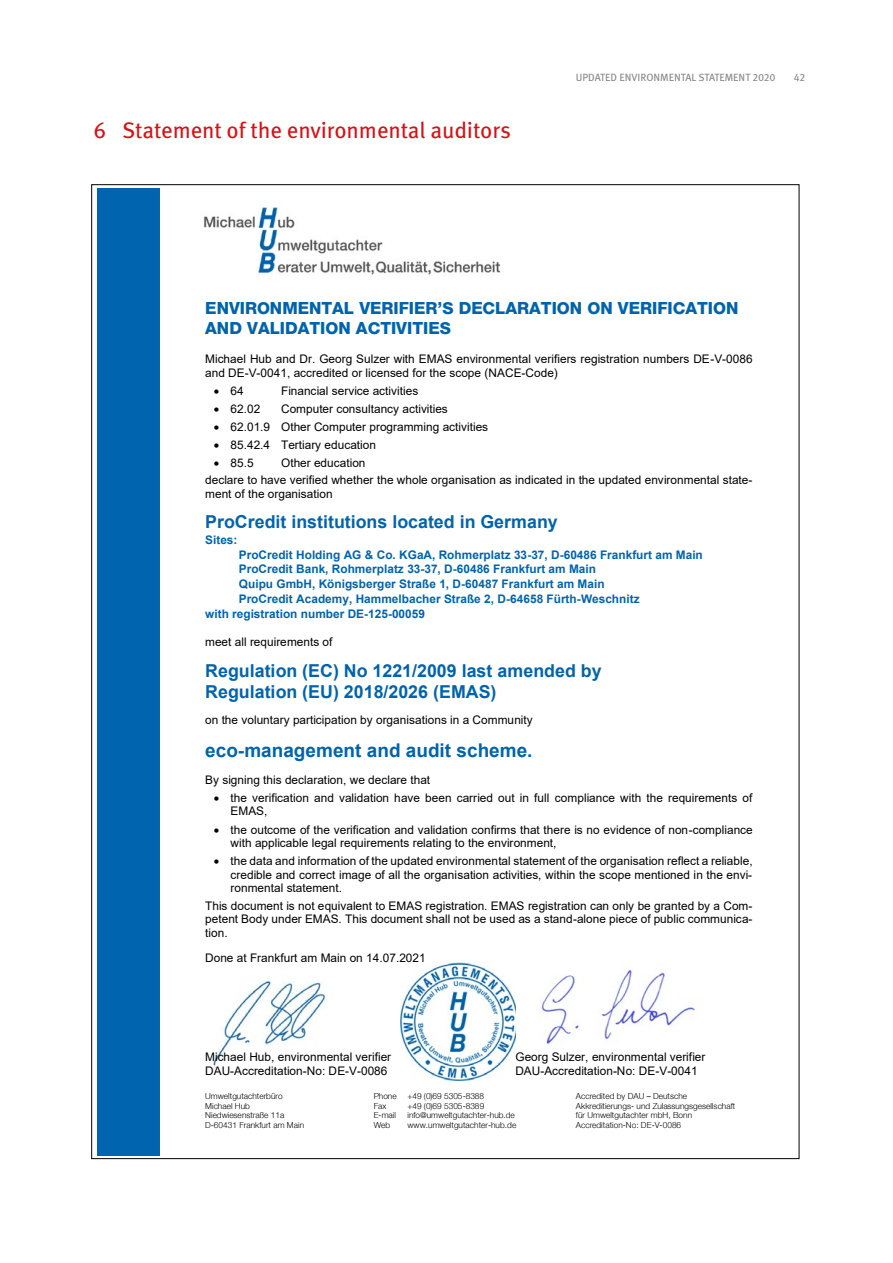
<style>
.page{position:relative;width:893px;height:1263px;background:#fff}
.page>*{position:absolute;margin:0;border:0;box-sizing:border-box;transform-origin:0 0}
.t1{font:22.5px "Meta Pro";letter-spacing:-.005em;color:#d51317}
.t2{font:700 18.9px "Arial";color:#0064ad}
.t3{font:700 17.85px/20.5px "Arial";color:#0064ad}
.t4{font:800 16.65px/19.6px "Helvetica Neue";color:#0064ad}
.t5{font:11.85px/13.6px "Arial";color:#000}
.t6{font:700 11.85px "Arial";color:#0064ad}
.t7{font:10.5px "Meta Pro";color:#878787}
.t8{font:300 8.25px "Helvetica Neue";color:#000}
</style>
<div class="page">
<img style="left:203px;top:206px;width:298px;height:69px">
<img style="left:401px;top:963px;width:115px;height:117px">
<img style="left:213px;top:980px;width:113px;height:86px">
<img style="left:541px;top:969px;width:154px;height:75px">
<div style="left:97px;top:188px;width:62px;height:967px;background:#0064ae"></div>
<h1 class="t1" style="left:94px;top:116px;width:419px">6 Statement of the environmental auditors</h1>
<p class="t7" style="left:576px;top:70px;width:201px">UPDATED ENVIRONMENTAL STATEMENT 2020</p>
<p class="t7" style="left:794px;top:70px;width:13px">42</p>
<h3 class="t4" style="left:205px;top:298px;width:535px">ENVIRONMENTAL VERIFIER’S DECLARATION ON VERIFICATION<br>AND VALIDATION ACTIVITIES</h3>
<p class="t5" style="left:205px;top:352px;width:549px">Michael Hub and Dr. Georg Sulzer with EMAS environmental verifiers registration numbers DE-V-0086 and DE-V-0041, accredited or licensed for the scope (NACE-Code)</p>
<p class="t5" style="left:214px;top:384px;width:32px">• 64</p>
<p class="t5" style="left:281px;top:384px;width:139px">Financial service activities</p>
<p class="t5" style="left:214px;top:402px;width:48px">• 62.02</p>
<p class="t5" style="left:281px;top:402px;width:168px">Computer consultancy activities</p>
<p class="t5" style="left:214px;top:420px;width:276px">• 62.01.9 Other Computer programming activities</p>
<p class="t5" style="left:214px;top:438px;width:164px">• 85.42.4 Tertiary education</p>
<p class="t5" style="left:214px;top:456px;width:41px">• 85.5</p>
<p class="t5" style="left:205px;top:454px;width:549px;line-height:17.1px;text-indent:76px">Other education<br>declare to have verified whether the whole organisation as indicated in the updated environmental state-</p>
<p class="t5" style="left:205px;top:487px;width:129px">ment of the organisation</p>
<h3 class="t3" style="left:205px;top:511px;width:354px">ProCredit institutions located in Germany</h3>
<p class="t6" style="left:205px;top:531px;width:34px">Sites:</p>
<p class="t6" style="left:239px;top:546px;width:465px">ProCredit Holding AG &amp; Co. KGaA, Rohmerplatz 33-37, D-60486 Frankfurt am Main</p>
<p class="t6" style="left:239px;top:561px;width:359px">ProCredit Bank, Rohmerplatz 33-37, D-60486 Frankfurt am Main</p>
<p class="t6" style="left:239px;top:576px;width:367px">Quipu GmbH, Königsberger Straße 1, D-60487 Frankfurt am Main</p>
<p class="t6" style="left:239px;top:591px;width:402px">ProCredit Academy, Hammelbacher Straße 2, D-64658 Fürth-Weschnitz</p>
<p class="t6" style="left:205px;top:606px;width:221px">with registration number DE-125-00059</p>
<p class="t5" style="left:205px;top:635px;width:129px">meet all requirements of</p>
<h3 class="t3" style="left:205px;top:661px;width:398px">Regulation (EC) No 1221/2009 last amended by<br>Regulation (EU) 2018/2026 (EMAS)</h3>
<p class="t5" style="left:205px;top:713px;width:329px">on the voluntary participation by organisations in a Community</p>
<h2 class="t2" style="left:205px;top:737px;width:329px">eco-management and audit scheme.</h2>
<p class="t5" style="left:205px;top:773px;width:226px">By signing this declaration, we declare that</p>
<p class="t5" style="left:231px;top:790px;width:523px;text-indent:-17px">• the verification and validation have been carried out in full compliance with the requirements of<br>EMAS,</p>
<p class="t5" style="left:231px;top:822px;width:524px;text-indent:-17px">• the outcome of the verification and validation confirms that there is no evidence of non-compliance with applicable legal requirements relating to the environment,</p>
<p class="t5" style="left:231px;top:854px;width:523px;text-align:justify;text-indent:-17px">• the data and information of the updated environmental statement of the organisation reflect a reliable, credible and correct image of all the organisation activities, within the scope mentioned in the envi&shy;ronmental statement.</p>
<p class="t5" style="left:205px;top:899px;width:549px;text-align:justify">This document is not equivalent to EMAS registration. EMAS registration can only be granted by a Com&shy;petent Body under EMAS. This document shall not be used as a stand-alone piece of public communica&shy;tion.</p>
<p class="t5" style="left:205px;top:950px;width:222px">Done at Frankfurt am Main on 14.07.2021</p>
<p class="t5" style="left:205px;top:1050px;width:187px">Michael Hub, environmental verifier</p>
<p class="t5" style="left:515px;top:1050px;width:191px">Georg Sulzer, environmental verifier</p>
<p class="t5" style="left:205px;top:1064px;width:184px">DAU-Accreditation-No: DE-V-0086</p>
<p class="t5" style="left:515px;top:1064px;width:184px">DAU-Accreditation-No: DE-V-0041</p>
<p class="t8" style="left:205px;top:1091px;width:79px">Umweltgutachterbüro</p>
<p class="t8" style="left:374px;top:1091px;width:24px">Phone</p>
<p class="t8" style="left:407px;top:1091px;width:78px">+49 (0)69 5305-8388</p>
<p class="t8" style="left:576px;top:1091px;width:113px">Accredited by DAU – Deutsche</p>
<p class="t8" style="left:205px;top:1100px;width:46px">Michael Hub</p>
<p class="t8" style="left:374px;top:1100px;width:14px">Fax</p>
<p class="t8" style="left:407px;top:1100px;width:78px">+49 (0)69 5305-8389</p>
<p class="t8" style="left:576px;top:1100px;width:161px">Akkreditierungs- und Zulassungsgesellschaft</p>
<p class="t8" style="left:205px;top:1110px;width:81px">Niedwiesenstraße 11a</p>
<p class="t8" style="left:374px;top:1110px;width:24px">E-mail</p>
<p class="t8" style="left:407px;top:1110px;width:109px">info@umweltgutachter-hub.de</p>
<p class="t8" style="left:576px;top:1110px;width:118px">für Umweltgutachter mbH, Bonn</p>
<p class="t8" style="left:205px;top:1120px;width:100px">D-60431 Frankfurt am Main</p>
<p class="t8" style="left:374px;top:1120px;width:18px">Web</p>
<p class="t8" style="left:407px;top:1120px;width:110px">www.umweltgutachter-hub.de</p>
<p class="t8" style="left:576px;top:1120px;width:107px">Accreditation-No: DE-V-0086</p>
</div>
